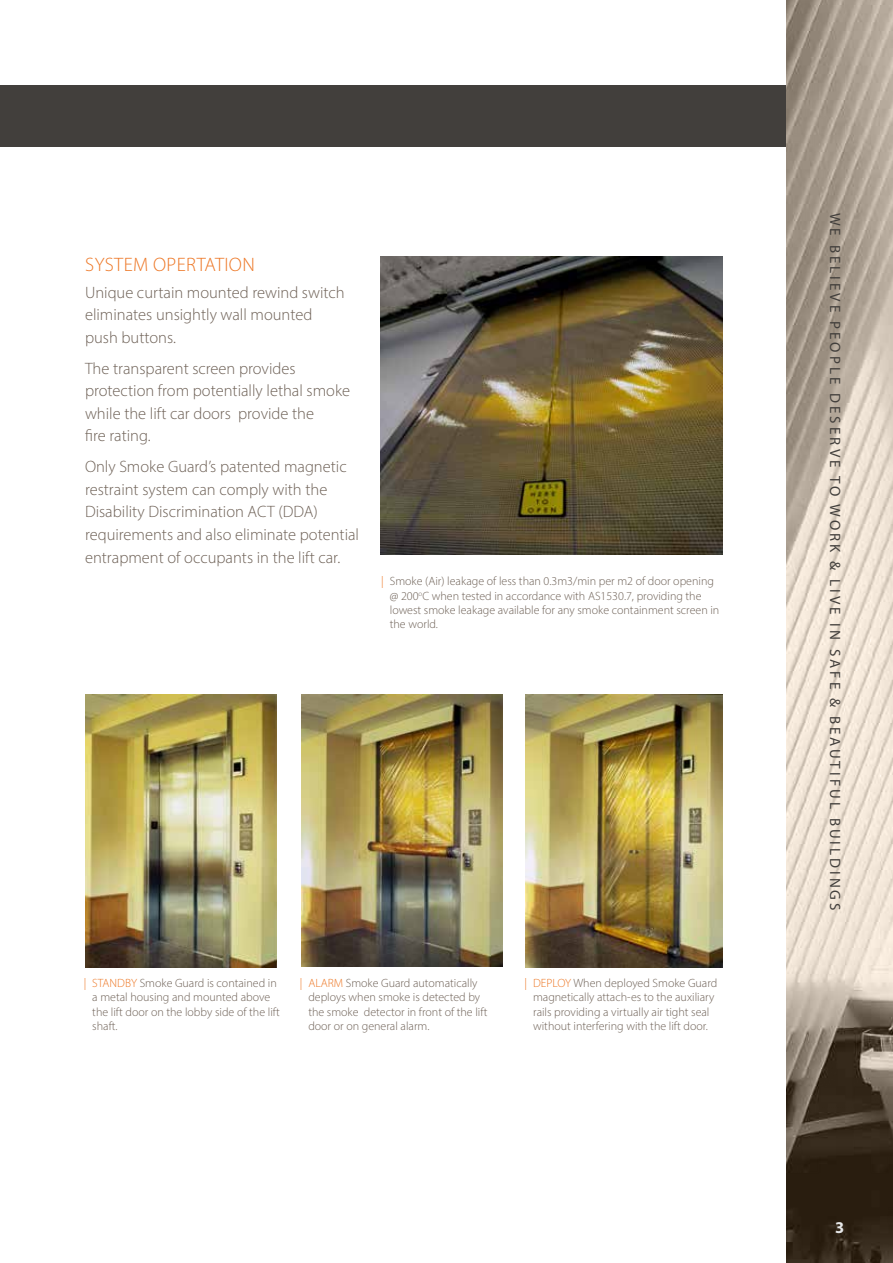
<style>
.page{position:relative;width:893px;height:1263px;background:#fff}
.page>*{position:absolute;margin:0;border:0;box-sizing:border-box;transform-origin:0 0}
.t1{font:300 19.5px "Myriad Pro";letter-spacing:.02em;color:#ed7624}
.t2{font:300 16.5px/22.5px "Myriad Pro";color:#6d6055}
.t3{font:700 16.5px "Myriad Pro";color:#e6e7e8}
.t4{font:15px "Myriad Pro";letter-spacing:.2em;color:#423f3c}
.t5{font:300 12px/14.4px "Myriad Pro";color:#6d6055}
.s1{color:#ed7623}
</style>
<div class="page">
<div style="left:0;top:85px;width:893px;height:62px;background:#423f3c"></div>
<img style="left:787px;top:0;width:106px;height:1263px">
<img style="left:380px;top:256px;width:343px;height:299px">
<img style="left:85px;top:694px;width:191px;height:273px">
<img style="left:302px;top:694px;width:201px;height:273px">
<img style="left:525px;top:694px;width:198px;height:273px">
<h1 class="t1" style="left:85px;top:253px;width:171px">SYSTEM OPERTATION</h1>
<h2 class="t2" style="left:85px;top:281px;width:261px">Unique curtain mounted rewind switch eliminates unsightly wall mounted push buttons.</h2>
<h2 class="t2" style="left:85px;top:357px;width:267px">The transparent screen provides protection from potentially lethal smoke while the lift car doors provide the<br>fire rating.</h2>
<h2 class="t2" style="left:85px;top:456px;width:276px">Only Smoke Guard’s patented magnetic restraint system can comply with the Disability Discrimination ACT (DDA) requirements and also eliminate potential entrapment of occupants in the lift car.</h2>
<p class="t5" style="left:390px;top:574px;width:331px;text-indent:-9px"><span class="s1">|</span> Smoke (Air) leakage of less than 0.3m3/min per m2 of door opening @ 200<sup>o</sup>C when tested in accordance with AS1530.7, providing the lowest smoke leakage available for any smoke containment screen in the world.</p>
<p class="t5" style="left:92px;top:975px;width:189px;text-indent:-9px"><span class="s1">| STANDBY</span> Smoke Guard is contained in a metal housing and mounted above the lift door on the lobby side of the lift shaft.</p>
<p class="t5" style="left:308px;top:975px;width:181px;text-indent:-9px"><span class="s1">| ALARM</span> Smoke Guard automatically deploys when smoke is detected by the smoke detector in front of the lift door or on general alarm.</p>
<p class="t5" style="left:525px;top:975px;width:194px;text-align:center"><span class="s1">| DEPLOY</span> When deployed Smoke Guard magnetically attach-es to the auxiliary rails providing a virtually air tight seal without interfering with the lift door.</p>
<p class="t4" style="left:844px;top:213px;width:699px;rotate:90deg">WE BELIEVE PEOPLE DESERVE TO WORK &amp; LIVE IN SAFE &amp; BEAUTIFUL BUILDINGS</p>
<h2 class="t3" style="left:835px;top:1216px;width:11px">3</h2>
</div>
